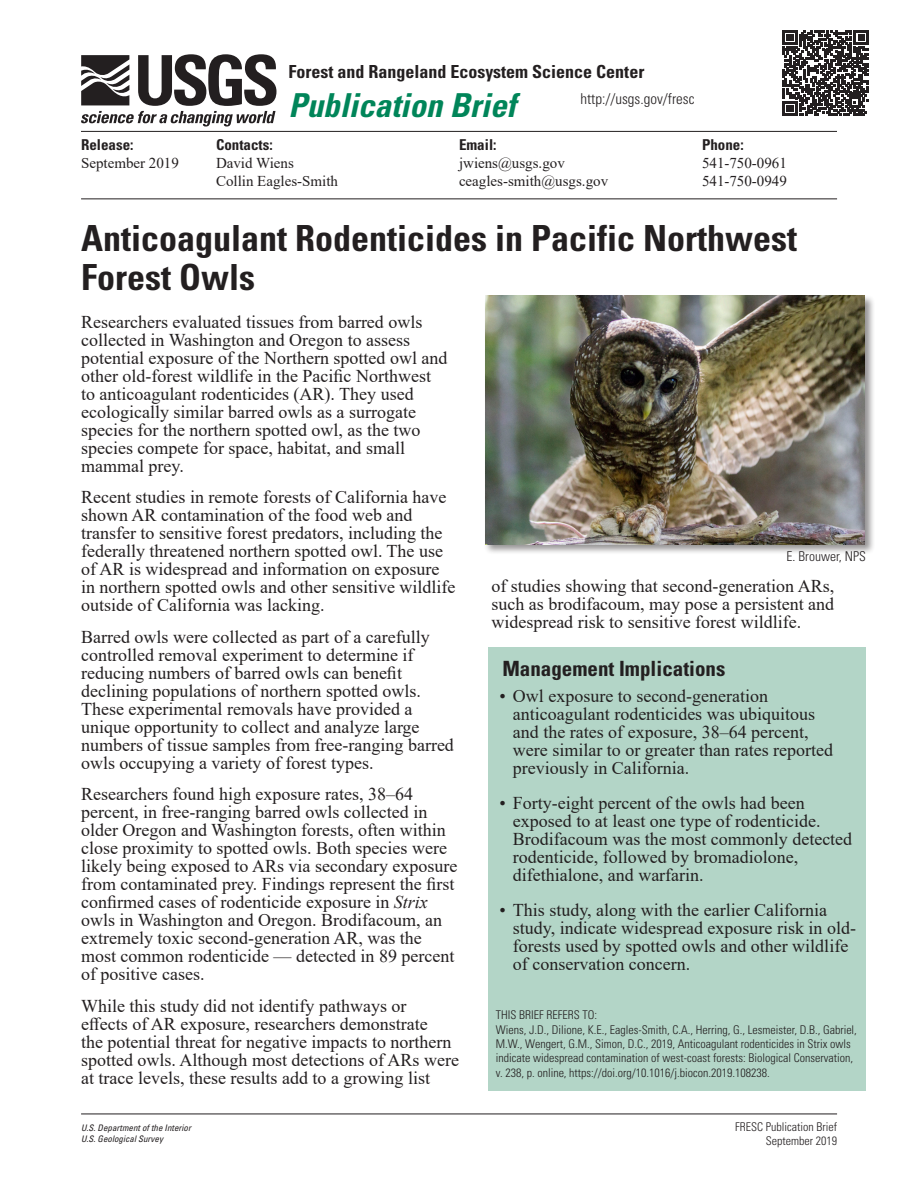
<style>
.page{position:relative;width:918px;height:1188px;background:#fff}
.page>*{position:absolute;margin:0;border:0;box-sizing:border-box;transform-origin:0 0}
.Headline_Text{font:700 condensed 36px/39px "Univers";color:#231f20}
.PubBrief_Header{font:italic 700 condensed 33px "Univers";color:#008559}
.t1{font:700 condensed 21px "Univers";color:#231f20}
.Body_Text{font:18px/18px "Times New Roman";color:#231f20}
.t2{font:700 condensed 18px "Univers";color:#231f20}
.Contact_Text{font:15px "Times New Roman";color:#231f20}
.Contact_Header{font:700 condensed 15px "Univers";color:#231f20}
.Contact_Header-2{font:15px "Times New Roman";color:#231f20}
.t3{font:300 condensed 15px "Univers";color:#231f20}
.Contact_Text-2{font:300 condensed 13.5px "Univers";color:#231f20}
.Citation_Text{font:300 condensed 12px/14.4px "Univers";color:#231f20}
.URL_Footer{font:300 condensed 12px "Univers";color:#231f20}
.USGS_Footer{font:italic condensed 9px "Univers";color:#231f20}
.s1{font-style:italic}
</style>
<div class="page">
<hr style="left:81px;top:131px;width:756px;height:1px;background:#231f20">
<hr style="left:81px;top:199px;width:756px;height:1px;background:#231f20">
<svg style="left:81px;top:54px;width:196px;height:73px"></svg>
<hr style="left:81px;top:1114px;width:756px;height:1px;background:#231f20">
<div style="left:489px;top:647px;width:377px;height:444px;background:#b3d5c7"></div>
<div style="left:484px;top:294px;width:392px;height:261px;background:#231f20;opacity:.48"></div>
<img style="left:485px;top:296px;width:380px;height:248px">
<svg style="left:783px;top:30px;width:86px;height:86px"></svg>
<p class="t2" style="left:288px;top:60px;width:357px">Forest and Rangeland Ecosystem Science Center</p>
<p class="Contact_Header" style="left:81px;top:135px;width:54px">Release:</p>
<p class="Contact_Text" style="left:81px;top:152px;width:99px">September 2019</p>
<p class="PubBrief_Header" style="left:288px;top:85px;width:229px">Publication Brief</p>
<p class="t3" style="left:580px;top:90px;width:116px">http://usgs.gov/fresc</p>
<p class="Contact_Header" style="left:216px;top:135px;width:58px">Contacts:</p>
<p class="Contact_Header-2" style="left:216px;top:152px;width:79px">David Wiens</p>
<p class="Contact_Header-2" style="left:216px;top:170px;width:124px">Collin Eagles-Smith</p>
<p class="Contact_Header" style="left:459px;top:135px;width:39px">Email:</p>
<p class="Contact_Text" style="left:459px;top:152px;width:107px">jwiens@usgs.gov</p>
<p class="Contact_Text" style="left:459px;top:170px;width:151px">ceagles-smith@usgs.gov</p>
<p class="Contact_Header" style="left:702px;top:135px;width:43px">Phone:</p>
<p class="Contact_Text" style="left:702px;top:152px;width:86px">541-750-0961</p>
<p class="Contact_Text" style="left:702px;top:170px;width:86px">541-750-0949</p>
<p class="Headline_Text" style="left:81px;top:219px;width:718px">Anticoagulant Rodenticides in Pacific Northwest<br>Forest Owls</p>
<p class="Body_Text" style="left:81px;top:312px;width:368px">Researchers evaluated tissues from barred owls collected in Washington and Oregon to assess potential exposure of the Northern spotted owl and other old-forest wildlife in the Pacific Northwest to anticoagulant rodenticides (AR). They used ecologically similar barred owls as a surrogate species for the northern spotted owl, as the two species compete for space, habitat, and small mammal prey.</p>
<p class="Body_Text" style="left:81px;top:488px;width:376px">Recent studies in remote forests of California have shown AR contamination of the food web and transfer to sensitive forest predators, including the federally threatened northern spotted owl. The use of AR is widespread and information on exposure in northern spotted owls and other sensitive wildlife outside of California was lacking.</p>
<p class="Body_Text" style="left:81px;top:627px;width:374px">Barred owls were collected as part of a carefully controlled removal experiment to determine if reducing numbers of barred owls can benefit declining populations of northern spotted owls.<br>These experimental removals have provided a unique opportunity to collect and analyze large numbers of tissue samples from free-ranging barred owls occupying a variety of forest types.</p>
<p class="Body_Text" style="left:81px;top:785px;width:378px">Researchers found high exposure rates, 38–64 percent, in free-ranging barred owls collected in older Oregon and Washington forests, often within close proximity to spotted owls. Both species were likely being exposed to ARs via secondary exposure from contaminated prey. Findings represent the first confirmed cases of rodenticide exposure in <span class="s1">Strix </span>owls in Washington and Oregon. Brodifacoum, an extremely toxic second-generation AR, was the most common rodenticide — detected in 89 percent of positive cases.</p>
<p class="Body_Text" style="left:81px;top:996px;width:379px">While this study did not identify pathways or<br>effects of AR exposure, researchers demonstrate<br>the potential threat for negative impacts to northern spotted owls. Although most detections of ARs were at trace levels, these results add to a growing list</p>
<p class="USGS_Footer" style="left:81px;top:1123px;width:111px">U.S. Department of the Interior</p>
<p class="USGS_Footer" style="left:81px;top:1133px;width:83px">U.S. Geological Survey</p>
<p class="Contact_Text-2" style="left:787px;top:549px;width:81px">E. Brouwer, NPS</p>
<p class="Body_Text" style="left:491px;top:577px;width:344px;text-align:justify">of studies showing that second-generation ARs, such as brodifacoum, may pose a persistent and widespread risk to sensitive forest wildlife.</p>
<p class="t1" style="left:503px;top:655px;width:224px">Management Implications</p>
<p class="Body_Text" style="left:513px;top:686px;width:322px;text-indent:-14px">• Owl exposure to second-generation anticoagulant rodenticides was ubiquitous and the rates of exposure, 38–64 percent, were similar to or greater than rates reported previously in California.</p>
<p class="Body_Text" style="left:513px;top:793px;width:341px;text-indent:-14px">• Forty-eight percent of the owls had been exposed to at least one type of rodenticide.<br>Brodifacoum was the most commonly detected rodenticide, followed by bromadiolone, difethialone, and warfarin.</p>
<p class="Body_Text" style="left:513px;top:900px;width:345px;text-indent:-14px">• This study, along with the earlier California study, indicate widespread exposure risk in old&shy;forests used by spotted owls and other wildlife of conservation concern.</p>
<p class="Citation_Text" style="left:496px;top:1008px;width:103px">THIS BRIEF REFERS TO:</p>
<p class="Citation_Text" style="left:496px;top:1022px;width:362px">Wiens, J.D., Dilione, K.E., Eagles-Smith, C.A., Herring, G., Lesmeister, D.B., Gabriel, M.W., Wengert, G.M., Simon, D.C., 2019, Anticoagulant rodenticides in Strix owls indicate widespread contamination of west-coast forests: Biological Conservation, v. 238, p. online, https://doi.org/10.1016/j.biocon.2019.108238.</p>
<p class="URL_Footer" style="left:735px;top:1120px;width:103px">FRESC Publication Brief</p>
<p class="URL_Footer" style="left:766px;top:1133px;width:73px">September 2019</p>
</div>
